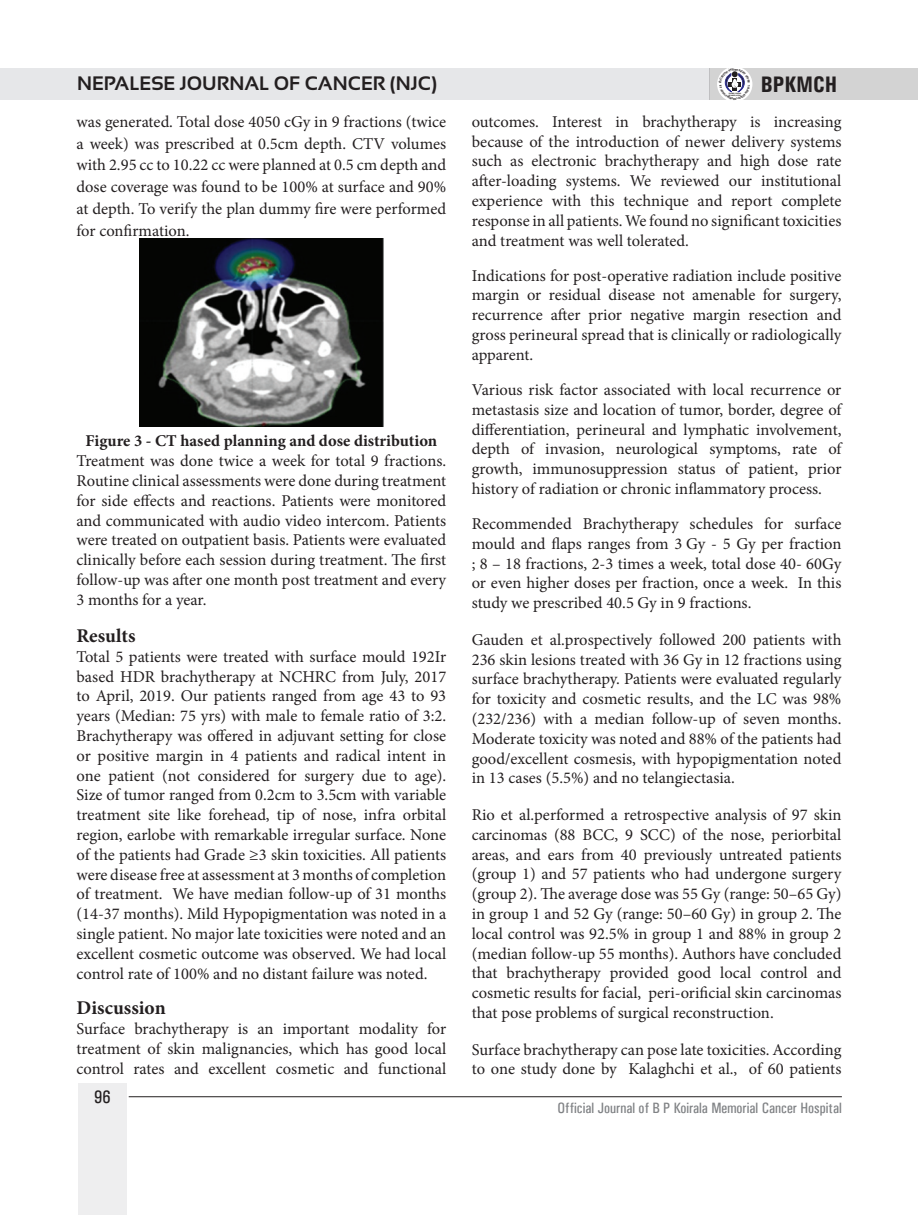
<style>
.page{position:relative;width:918px;height:1215px;background:#fff}
.page>*{position:absolute;margin:0;border:0;box-sizing:border-box;transform-origin:0 0}
.t1{font:700 condensed 22.5px "Univers";color:#231f20}
.t2{font:700 19.5px "Sansation";color:#231f20}
.t3{font:700 19.5px "Minion Pro";color:#231f20}
.t4{font:18px "Univers Condensed";color:#231f20}
.t5{font:16.5px/19.8px "Minion Pro";color:#231f20;text-align:justify}
.t6{font:700 16.5px "Minion Pro";color:#231f20}
.t7{font:15px "Univers Condensed";color:#808285}
.t8{font:600 1.8px/1.8px "Franklin Gothic";letter-spacing:.005em;color:#231f20;scale:.89 1}
</style>
<div class="page">
<div style="left:0;top:68px;width:709px;height:32px;background:#e6e7e9"></div>
<hr style="left:129px;top:1096px;width:713px;height:1px;background:#231f20">
<div style="left:78px;top:1083px;width:48px;height:132px;background:#eeeeef"></div>
<div style="left:709px;top:68px;width:209px;height:32px;background:#d3d3d3"></div>
<div style="left:717px;top:67px;width:35px;height:35px;background:#fff;border-radius:50%"></div>
<img style="left:140px;top:239px;width:243px;height:188px">
<svg style="left:719px;top:68px;width:31px;height:32px"></svg>
<p class="t2" style="left:77px;top:72px;width:362px">NEPALESE JOURNAL OF CANCER (NJC)</p>
<p class="t5" style="left:77px;top:111px;width:371px;line-height:21.8px">was generated. Total dose 4050 cGy in 9 fractions (twice a week) was prescribed at 0.5cm depth. CTV volumes with 2.95 cc to 10.22 cc were planned at 0.5 cm depth and dose coverage was found to be 100% at surface and 90% at depth. To verify the plan dummy fire were performed for confirmation.</p>
<p class="t6" style="left:86px;top:429px;width:353px">Figure 3 - CT hased planning and dose distribution</p>
<p class="t5" style="left:77px;top:451px;width:371px">Treatment was done twice a week for total 9 fractions.<br>Routine clinical assessments were done during treatment for side effects and reactions. Patients were monitored and communicated with audio video intercom. Patients were treated on outpatient basis. Patients were evaluated clinically before each session during treatment. The first follow-up was after one month post treatment and every 3 months for a year.</p>
<p class="t3" style="left:77px;top:622px;width:61px">Results</p>
<p class="t5" style="left:77px;top:647px;width:371px">Total 5 patients were treated with surface mould 192Ir based HDR brachytherapy at NCHRC from July, 2017 to April, 2019. Our patients ranged from age 43 to 93 years (Median: 75 yrs) with male to female ratio of 3:2.<br>Brachytherapy was offered in adjuvant setting for close or positive margin in 4 patients and radical intent in one patient (not considered for surgery due to age).<br>Size of tumor ranged from 0.2cm to 3.5cm with variable treatment site like forehead, tip of nose, infra orbital region, earlobe with remarkable irregular surface. None of the patients had Grade ≥3 skin toxicities. All patients were disease free at assessment at 3 months of completion of treatment. We have median follow-up of 31 months (14-37 months). Mild Hypopigmentation was noted in a single patient. No major late toxicities were noted and an excellent cosmetic outcome was observed. We had local control rate of 100% and no distant failure was noted.</p>
<p class="t3" style="left:77px;top:994px;width:91px">Discussion</p>
<p class="t5" style="left:77px;top:1019px;width:371px">Surface brachytherapy is an important modality for treatment of skin malignancies, which has good local control rates and excellent cosmetic and functional</p>
<p class="t4" style="left:94px;top:1086px;width:18px">96</p>
<p class="t8" style="left:729px;top:92px;width:15px">2049BS/1992AD<br>BPKMCH,NEPAL</p>
<h1 class="t1" style="left:761px;top:70px;width:78px">BPKMCH</h1>
<p class="t5" style="left:472px;top:112px;width:371px">outcomes. Interest in brachytherapy is increasing because of the introduction of newer delivery systems such as electronic brachytherapy and high dose rate after-loading systems. We reviewed our institutional experience with this technique and report complete response in all patients. We found no significant toxicities and treatment was well tolerated.</p>
<p class="t5" style="left:472px;top:266px;width:371px">Indications for post-operative radiation include positive margin or residual disease not amenable for surgery, recurrence after prior negative margin resection and gross perineural spread that is clinically or radiologically apparent.</p>
<p class="t5" style="left:472px;top:380px;width:371px">Various risk factor associated with local recurrence or metastasis size and location of tumor, border, degree of differentiation, perineural and lymphatic involvement, depth of invasion, neurological symptoms, rate of growth, immunosuppression status of patient, prior history of radiation or chronic inflammatory process.</p>
<p class="t5" style="left:472px;top:514px;width:371px">Recommended Brachytherapy schedules for surface mould and flaps ranges from 3 Gy - 5 Gy per fraction ; 8 – 18 fractions, 2-3 times a week, total dose 40- 60Gy or even higher doses per fraction, once a week. In this study we prescribed 40.5 Gy in 9 fractions.</p>
<p class="t5" style="left:472px;top:630px;width:371px">Gauden et al.prospectively followed 200 patients with 236 skin lesions treated with 36 Gy in 12 fractions using surface brachytherapy. Patients were evaluated regularly for toxicity and cosmetic results, and the LC was 98% (232/236) with a median follow-up of seven months.<br>Moderate toxicity was noted and 88% of the patients had good/excellent cosmesis, with hypopigmentation noted in 13 cases (5.5%) and no telangiectasia.</p>
<p class="t5" style="left:472px;top:805px;width:371px">Rio et al.performed a retrospective analysis of 97 skin carcinomas (88 BCC, 9 SCC) of the nose, periorbital areas, and ears from 40 previously untreated patients (group 1) and 57 patients who had undergone surgery (group 2). The average dose was 55 Gy (range: 50–65 Gy) in group 1 and 52 Gy (range: 50–60 Gy) in group 2. The local control was 92.5% in group 1 and 88% in group 2 (median follow-up 55 months). Authors have concluded that brachytherapy provided good local control and cosmetic results for facial, peri-orificial skin carcinomas that pose problems of surgical reconstruction.</p>
<p class="t5" style="left:472px;top:1040px;width:371px">Surface brachytherapy can pose late toxicities. According to one study done by Kalaghchi et al., of 60 patients</p>
<p class="t7" style="left:558px;top:1099px;width:286px">Official Journal of B P Koirala Memorial Cancer Hospital</p>
</div>
